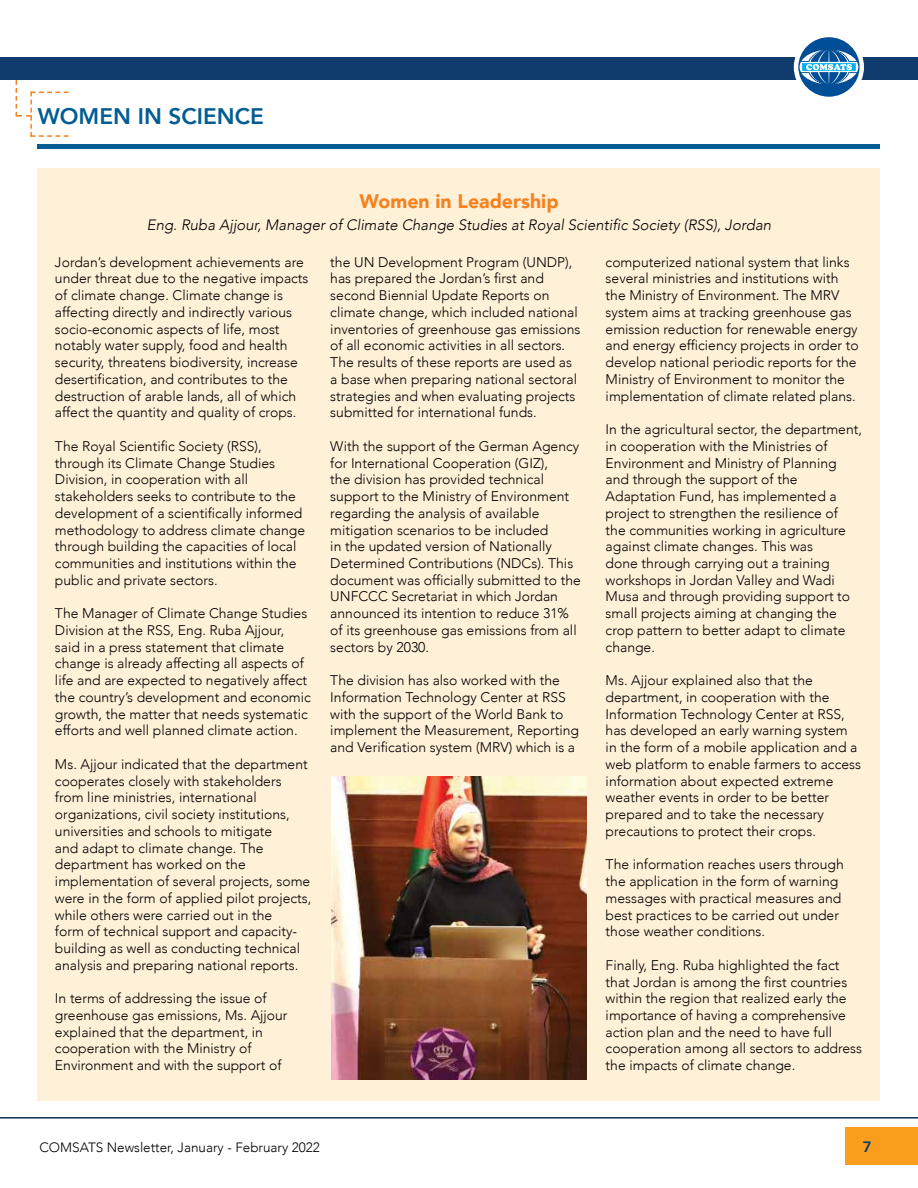
<style>
.page{position:relative;width:918px;height:1188px;background:#fff}
.page>*{position:absolute;margin:0;border:0;box-sizing:border-box;transform-origin:0 0}
.t1{font:800 22.5px "Avenir";color:#035d93}
.t2{font:900 19.5px "Avenir";color:#f58220}
.t3{font:italic 300 15px "Avenir";color:#000}
.t4{font:800 15px "Avenir";color:#0f3c6c}
.t5{font:300 13.95px/16.8px "Avenir";color:#000}
.t6{font:300 13.5px "Avenir";color:#000}
</style>
<div class="page">
<div style="left:0;top:0;width:918px;height:80px;background:#0f3c6c"></div>
<div style="left:0;top:0;width:918px;height:57px;background:#fff"></div>
<div style="left:794px;top:32px;width:70px;height:70px;background:#fff;border-radius:50%"></div>
<svg style="left:798px;top:37px;width:62px;height:60px"></svg>
<div style="left:845px;top:1127px;width:73px;height:38px;background:#f99d1c"></div>
<hr style="left:0;top:1117px;width:918px;height:2px;background:#102b4e">
<div style="left:38px;top:168px;width:842px;height:933px;background:#fff0d8"></div>
<img style="left:332px;top:777px;width:254px;height:302px">
<svg style="left:16px;top:80px;width:53px;height:57px"></svg>
<hr style="left:38px;top:144px;width:842px;height:4px;background:#035d93">
<h1 class="t1" style="left:38px;top:95px;width:228px">WOMEN IN SCIENCE</h1>
<h2 class="t2" style="left:359px;top:185px;width:201px">Women in Leadership</h2>
<p class="t3" style="left:147px;top:216px;width:626px">Eng. Ruba Ajjour, Manager of Climate Change Studies at Royal Scientific Society (RSS), Jordan</p>
<p class="t5" style="left:55px;top:254px;width:255px">Jordan’s development achievements are under threat due to the negative impacts of climate change. Climate change is affecting directly and indirectly various socio-economic aspects of life, most notably water supply, food and health security, threatens biodiversity, increase desertification, and contributes to the destruction of arable lands, all of which affect the quantity and quality of crops.</p>
<p class="t5" style="left:55px;top:438px;width:252px">The Royal Scientific Society (RSS), through its Climate Change Studies Division, in cooperation with all stakeholders seeks to contribute to the development of a scientifically informed methodology to address climate change through building the capacities of local communities and institutions within the public and private sectors.</p>
<p class="t5" style="left:55px;top:605px;width:257px">The Manager of Climate Change Studies Division at the RSS, Eng. Ruba Ajjour, said in a press statement that climate change is already affecting all aspects of life and are expected to negatively affect the country’s development and economic growth, the matter that needs systematic efforts and well planned climate action.</p>
<p class="t5" style="left:55px;top:756px;width:258px">Ms. Ajjour indicated that the department cooperates closely with stakeholders from line ministries, international organizations, civil society institutions, universities and schools to mitigate<br>and adapt to climate change. The department has worked on the implementation of several projects, some were in the form of applied pilot projects, while others were carried out in the<br>form of technical support and capacity&shy;building as well as conducting technical analysis and preparing national reports.</p>
<p class="t5" style="left:55px;top:990px;width:234px">In terms of addressing the issue of greenhouse gas emissions, Ms. Ajjour explained that the department, in cooperation with the Ministry of Environment and with the support of</p>
<p class="t5" style="left:330px;top:254px;width:252px">the UN Development Program (UNDP), has prepared the Jordan’s first and second Biennial Update Reports on climate change, which included national inventories of greenhouse gas emissions of all economic activities in all sectors.<br>The results of these reports are used as a base when preparing national sectoral strategies and when evaluating projects submitted for international funds.</p>
<p class="t5" style="left:330px;top:438px;width:252px">With the support of the German Agency for International Cooperation (GIZ),<br>the division has provided technical support to the Ministry of Environment regarding the analysis of available mitigation scenarios to be included<br>in the updated version of Nationally Determined Contributions (NDCs). This document was officially submitted to the UNFCCC Secretariat in which Jordan announced its intention to reduce 31% of its greenhouse gas emissions from all sectors by 2030.</p>
<p class="t5" style="left:330px;top:672px;width:250px">The division has also worked with the Information Technology Center at RSS with the support of the World Bank to implement the Measurement, Reporting and Verification system (MRV) which is a</p>
<p class="t5" style="left:606px;top:254px;width:255px">computerized national system that links several ministries and institutions with the Ministry of Environment. The MRV system aims at tracking greenhouse gas emission reduction for renewable energy and energy efficiency projects in order to develop national periodic reports for the Ministry of Environment to monitor the implementation of climate related plans.</p>
<p class="t5" style="left:606px;top:421px;width:258px">In the agricultural sector, the department, in cooperation with the Ministries of Environment and Ministry of Planning and through the support of the Adaptation Fund, has implemented a project to strengthen the resilience of<br>the communities working in agriculture against climate changes. This was<br>done through carrying out a training workshops in Jordan Valley and Wadi Musa and through providing support to small projects aiming at changing the crop pattern to better adapt to climate change.</p>
<p class="t5" style="left:606px;top:672px;width:257px">Ms. Ajjour explained also that the department, in cooperation with the Information Technology Center at RSS, has developed an early warning system in the form of a mobile application and a web platform to enable farmers to access information about expected extreme weather events in order to be better prepared and to take the necessary precautions to protect their crops.</p>
<p class="t5" style="left:606px;top:856px;width:240px">The information reaches users through the application in the form of warning messages with practical measures and best practices to be carried out under those weather conditions.</p>
<p class="t5" style="left:606px;top:957px;width:258px">Finally, Eng. Ruba highlighted the fact that Jordan is among the first countries within the region that realized early the importance of having a comprehensive action plan and the need to have full cooperation among all sectors to address the impacts of climate change.</p>
<p class="t6" style="left:39px;top:1140px;width:282px">COMSATS Newsletter, January - February 2022</p>
<p class="t4" style="left:863px;top:1133px;width:10px">7</p>
</div>
